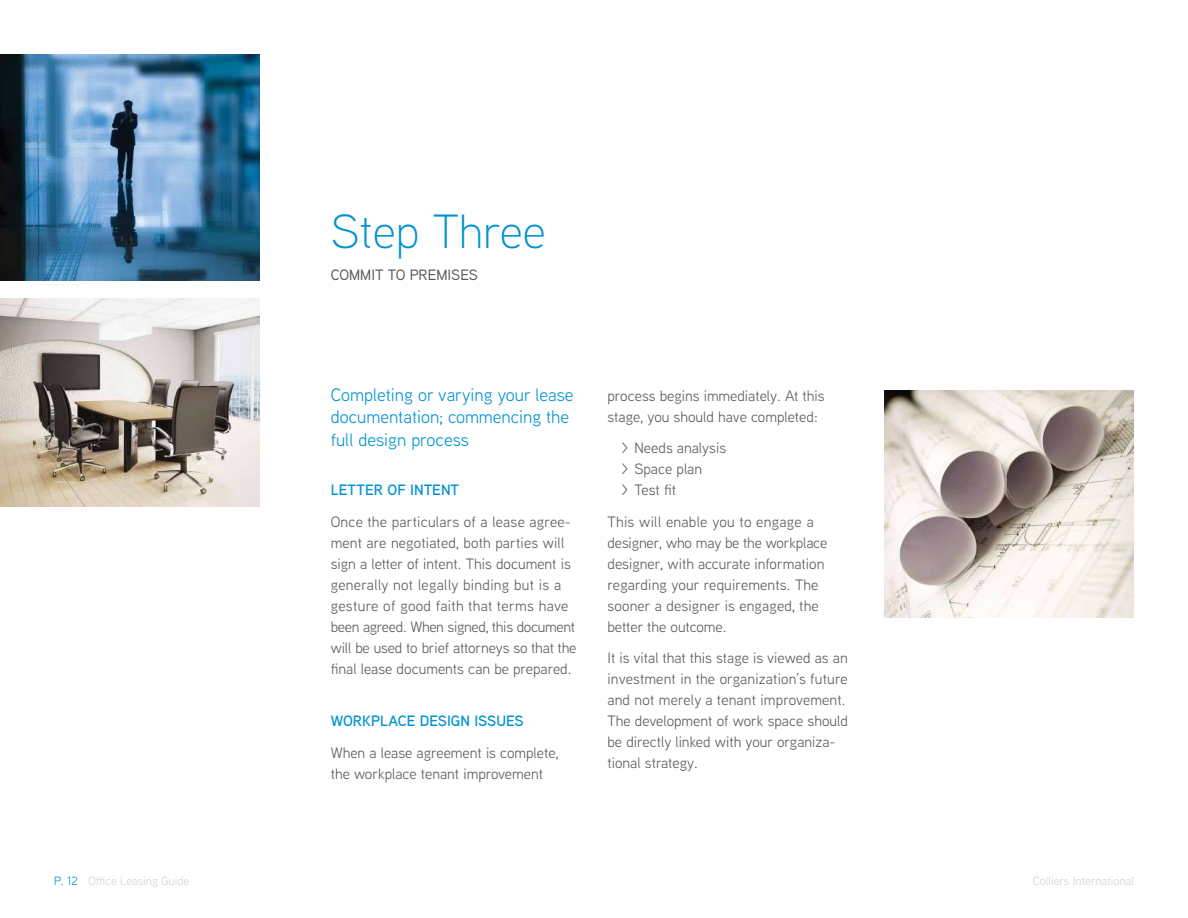
<style>
.page{position:relative;width:1188px;height:918px;background:#fff}
.page>*{position:absolute;margin:0;border:0;box-sizing:border-box;transform-origin:0 0}
.t1{font:300 48px "Aaux Next";color:#0093d0}
.t2{font:18px/22.5px "Aaux Next";color:#0093d0}
.t3{font:15px/21px "Aaux Next";color:#58595b}
.t4{font:600 15px "Aaux Next";color:#0093d0}
.t5{font:500 15px "Aaux Next";color:#58595b}
.t6{font:12px "Aaux Next";color:#d1d3d4}
.s1{color:#0093d0}
</style>
<div class="page">
<img style="left:0;top:298px;width:260px;height:209px">
<img style="left:0;top:54px;width:260px;height:226px">
<img style="left:884px;top:390px;width:250px;height:227px">
<h1 class="t1" style="left:331px;top:199px;width:217px">Step Three</h1>
<p class="t5" style="left:331px;top:265px;width:149px">COMM IT TO PREMISES</p>
<p class="t2" style="left:331px;top:382px;width:244px">Completing or varying your lease documentation; commencing the full design process</p>
<p class="t4" style="left:331px;top:479px;width:18px">LETTE</p>
<p class="t4" style="left:374px;top:479px;width:46px">R OF INTENT</p>
<p class="t3" style="left:331px;top:510px;width:247px">Once the particulars of a lease agree&shy;ment are negotiated, both parties will sign a letter of intent. This document is generally not legally binding but is a gesture of good faith that terms have been agreed. When signed, this document will be used to brief attorneys so that the final lease documents can be prepared.</p>
<p class="t4" style="left:331px;top:710px;width:59px">WORKPLACE</p>
<p class="t4" style="left:420px;top:710px;width:9px">DESIGN</p>
<p class="t4" style="left:474px;top:710px;width:9px">ISSUES</p>
<p class="t3" style="left:331px;top:741px;width:229px">When a lease agreement is complete, the workplace tenant improvement</p>
<p class="t3" style="left:608px;top:384px;width:218px">process begins immediately. At this stage, you should have completed:</p>
<p class="t3" style="left:621px;top:437px;width:107px">&gt; Needs analysis &gt; Space plan<br>&gt; Test fit</p>
<p class="t3" style="left:608px;top:510px;width:221px">This will enable you to engage a designer, who may be the workplace designer, with accurate information regarding your requirements. The sooner a designer is engaged, the better the outcome.</p>
<p class="t3" style="left:608px;top:647px;width:242px">It is vital that this stage is viewed as an investment in the organization’s future and not merely a tenant improvement.<br>The development of work space should be directly linked with your organiza&shy;tional strategy.</p>
<p class="t6" style="left:54px;top:873px;width:137px"><span class="s1">P. 12</span> Office Leasing Guide</p>
<p class="t6" style="left:1033px;top:873px;width:103px">Colliers International</p>
</div>
